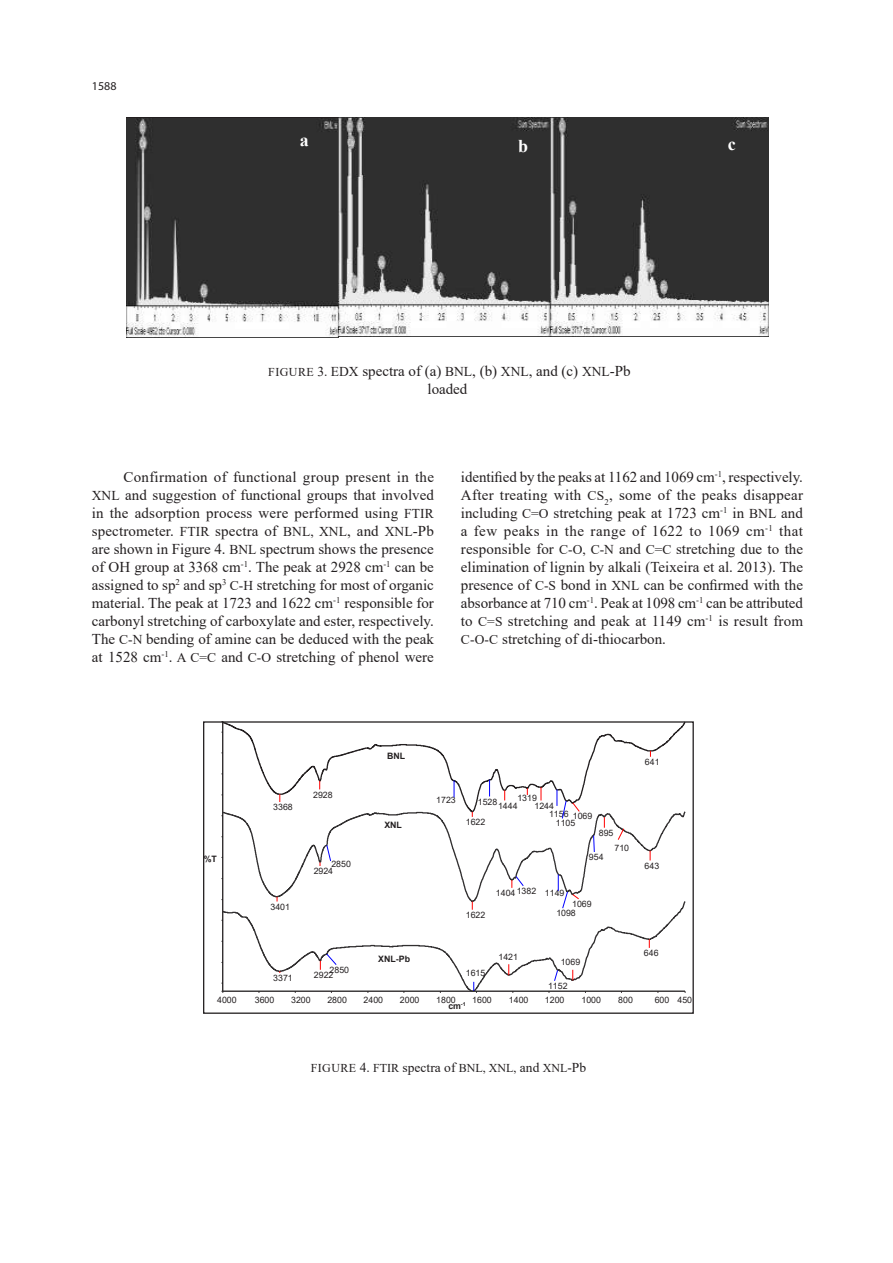
<style>
.page{position:relative;width:893px;height:1263px;background:#fff}
.page>*{position:absolute;margin:0;border:0;box-sizing:border-box;transform-origin:0 0}
.t1{font:700 18px "Times New Roman";color:#fff}
.Body_text{font:15px/18px "Times New Roman";color:#231f20;text-align:justify}
.Body_text-2{font:12px "Times New Roman";color:#231f20}
.t2{font:12px "Myriad Pro";color:#231f20}
.t3{font:8.85px/7.8px "Arial";color:#231f20}
.t4{font:700 8.85px "Arial";color:#231f20}
.s1{font-size:12px}
.s2{font-size:13.5px}
</style>
<div class="page">
<img style="left:126px;top:119px;width:213px;height:219px">
<img style="left:339px;top:117px;width:429px;height:220px">
<svg style="left:221px;top:721px;width:466px;height:272px"></svg>
<p class="t2" style="left:92px;top:79px;width:26px">1588</p>
<p class="t1" style="left:300px;top:127px;width:10px">a</p>
<p class="t1" style="left:518px;top:133px;width:12px">b</p>
<p class="t1" style="left:728px;top:131px;width:9px">c</p>
<p class="Body_text" style="left:268px;top:362px;width:364px;text-align:center"><span class="s1">FIGURE</span> <span class="s2">3. EDX</span> spectra of (a) <span class="s2">BNL</span>, (b) <span class="s2">XNL</span>, and (c) <span class="s2">XNL</span>-Pb loaded</p>
<p class="Body_text" style="left:92px;top:467px;width:344px;text-indent:32px">Confirmation of functional group present in the <span class="s2">XNL</span> and suggestion of functional groups that involved in the adsorption process were performed using <span class="s2">FTIR </span>spectrometer. <span class="s2">FTIR</span> spectra of <span class="s2">BNL, XNL</span>, and <span class="s2">XNL</span>-Pb are shown in Figure 4. <span class="s2">BNL</span> spectrum shows the presence of OH group at 3368 cm<sup>-1</sup>. The peak at 2928 cm<sup>-1</sup> can be assigned to sp<sup>2</sup> and sp<sup>3</sup> <span class="s2">C-H</span> stretching for most of organic material. The peak at 1723 and 1622 cm<sup>-1</sup> responsible for carbonyl stretching of carboxylate and ester, respectively.<br>The <span class="s2">C-N</span> bending of amine can be deduced with the peak at 1528 cm<sup>-1</sup>. <span class="s2">A C=C</span> and <span class="s2">C-O</span> stretching of phenol were</p>
<p class="Body_text" style="left:461px;top:467px;width:343px">identified by the peaks at 1162 and 1069 cm<sup>-1</sup>, respectively.</p>
<p class="Body_text" style="left:461px;top:485px;width:344px">After treating with <span class="s2">CS</span><sub>2</sub>, some of the peaks disappear including <span class="s2">C=O</span> stretching peak at 1723 cm<sup>-1</sup> in <span class="s2">BNL</span> and a few peaks in the range of 1622 to 1069 cm<sup>-1</sup> that responsible for <span class="s2">C-O, C-N</span> and <span class="s2">C=C</span> stretching due to the elimination of lignin by alkali (Teixeira et al. 2013). The presence of <span class="s2">C-S</span> bond in <span class="s2">XNL</span> can be confirmed with the absorbance at 710 cm<sup>-1</sup>. Peak at 1098 cm<sup>-1</sup> can be attributed to <span class="s2">C=S</span> stretching and peak at 1149 cm<sup>-1</sup> is result from <span class="s2">C-O-C</span> stretching of di-thiocarbon.</p>
<p class="t4" style="left:204px;top:853px;width:15px">%T</p>
<p class="t4" style="left:387px;top:749px;width:20px">BNL</p>
<p class="t3" style="left:645px;top:758px;width:16px">641</p>
<p class="t3" style="left:273px;top:803px;width:21px">3368</p>
<p class="t3" style="left:313px;top:790px;width:21px">2928</p>
<p class="t4" style="left:384px;top:819px;width:19px">XNL</p>
<p class="t3" style="left:498px;top:801px;width:21px">1444</p>
<p class="t3" style="left:534px;top:794px;width:21px;text-indent:-17px">1319<br>1244</p>
<p class="t3" style="left:436px;top:796px;width:21px">1723</p>
<p class="t3" style="left:478px;top:798px;width:21px">1528</p>
<p class="t3" style="left:556px;top:809px;width:21px;line-height:9.6px;text-indent:-7px">1156<br>1105</p>
<p class="t3" style="left:573px;top:812px;width:21px">1069</p>
<p class="t3" style="left:466px;top:818px;width:21px">1622</p>
<p class="t3" style="left:599px;top:829px;width:16px">895</p>
<p class="t3" style="left:614px;top:844px;width:16px">710</p>
<p class="t3" style="left:331px;top:859px;width:21px">2850</p>
<p class="t3" style="left:314px;top:867px;width:21px">2924</p>
<p class="t3" style="left:589px;top:853px;width:16px">954</p>
<p class="t3" style="left:645px;top:861px;width:16px">643</p>
<p class="t3" style="left:517px;top:888px;width:49px">1382 1149</p>
<p class="t3" style="left:496px;top:889px;width:21px">1404</p>
<p class="t3" style="left:270px;top:902px;width:21px">3401</p>
<p class="t3" style="left:466px;top:911px;width:21px">1622</p>
<p class="t3" style="left:572px;top:900px;width:21px">1069</p>
<p class="t3" style="left:556px;top:909px;width:21px">1098</p>
<p class="t3" style="left:330px;top:966px;width:21px">2850</p>
<p class="t3" style="left:273px;top:974px;width:21px">3371</p>
<p class="t3" style="left:314px;top:971px;width:21px">2922</p>
<p class="t4" style="left:378px;top:953px;width:33px">XNL-Pb</p>
<p class="t3" style="left:466px;top:968px;width:21px">1615</p>
<p class="t3" style="left:498px;top:953px;width:21px">1421</p>
<p class="t3" style="left:561px;top:957px;width:21px">1069</p>
<p class="t3" style="left:548px;top:982px;width:21px">1152</p>
<p class="t3" style="left:644px;top:949px;width:16px">646</p>
<p class="t3" style="left:217px;top:995px;width:21px">4000</p>
<p class="t3" style="left:255px;top:995px;width:21px">3600</p>
<p class="t3" style="left:291px;top:995px;width:21px">3200</p>
<p class="t3" style="left:327px;top:995px;width:21px">2800</p>
<p class="t3" style="left:364px;top:995px;width:21px">2400</p>
<p class="t3" style="left:400px;top:995px;width:21px">2000</p>
<p class="t3" style="left:436px;top:995px;width:21px">1800</p>
<p class="t3" style="left:472px;top:995px;width:21px">1600</p>
<p class="t3" style="left:509px;top:995px;width:21px">1400</p>
<p class="t3" style="left:545px;top:995px;width:21px">1200</p>
<p class="t3" style="left:581px;top:995px;width:21px">1000</p>
<p class="t3" style="left:618px;top:995px;width:16px">800</p>
<p class="t3" style="left:655px;top:995px;width:39px">600 450</p>
<p class="t4" style="left:448px;top:1000px;width:19px">cm<sup>-1</sup></p>
<p class="Body_text-2" style="left:311px;top:1059px;width:277px">FIGURE <span class="s2">4.</span> FTIR <span class="s2">spectra of</span> BNL, XNL, <span class="s2">and</span> XNL<span class="s2">-Pb</span></p>
</div>
